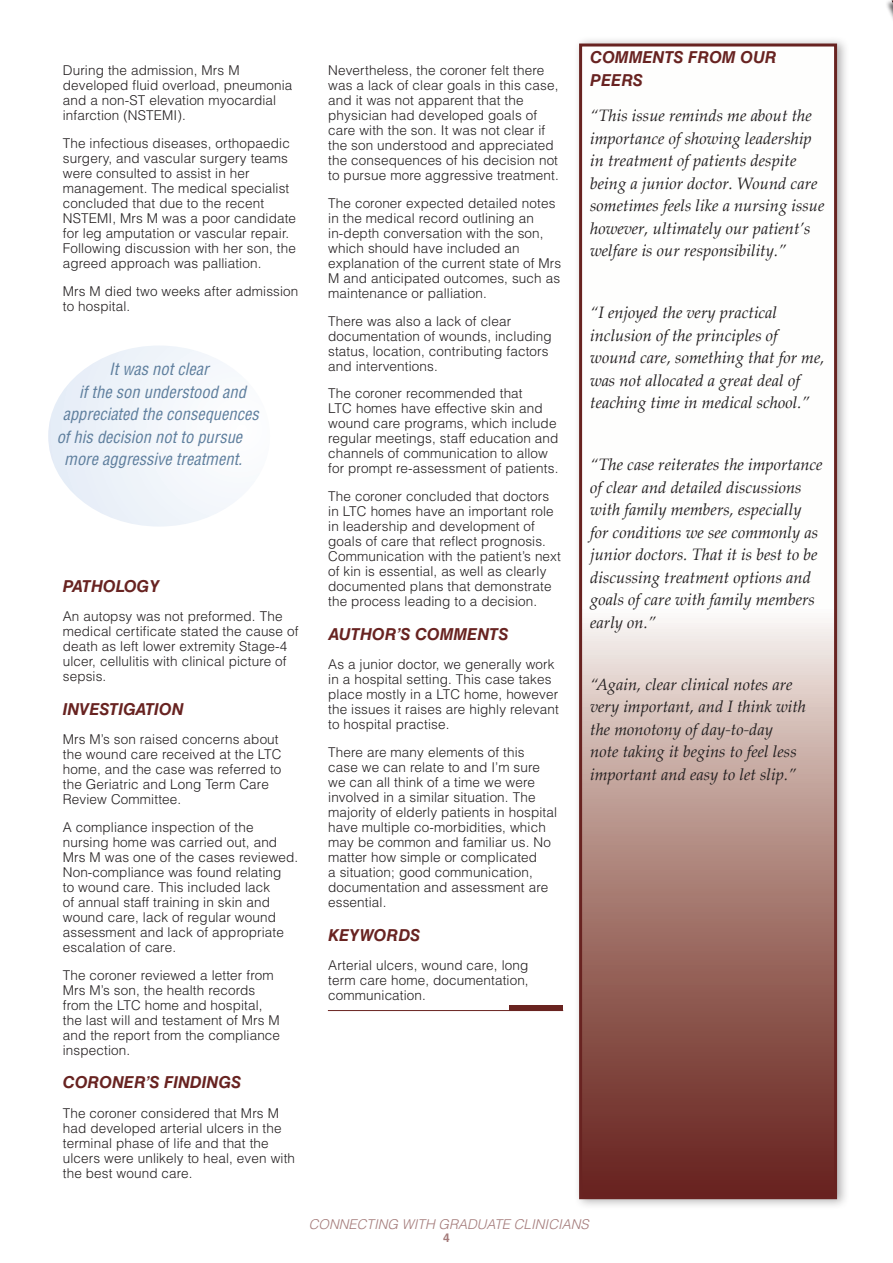
<style>
.page{position:relative;width:893px;height:1263px;background:#fff}
.page>*{position:absolute;margin:0;border:0;box-sizing:border-box;transform-origin:0 0}
.Pull_quote{font:italic 16.5px/22.5px "Palatino Linotype";color:#231f20}
.Pull_quote-2{font:italic condensed 16.5px "Helvetica LT Std";color:#5e7e9d}
.sub-headings_and_hea{font:italic 700 16.5px "Helvetica LT Std";color:#682321}
.Body_Text{font:italic 700 16.5px/22.5px "Helvetica LT Std";color:#682321}
.Body_Text-2{font:300 13.5px/15px "Helvetica LT Std";letter-spacing:.01em;color:#231f20}
.Case_Body_Subhead{font:italic 300 13.5px "Helvetica LT Std";color:#a47b7a}
.t1{font:700 12px "Helvetica LT Std";color:#a47b7a}
</style>
<div class="page">
<hr style="left:328px;top:1010px;width:235px;height:1px;background:#692320">
<div style="left:510px;top:1005px;width:53px;height:6px;background:#692320"></div>
<div style="left:574px;top:36px;width:276px;height:1173px;background:#231f20;opacity:.35"></div>
<svg style="left:583px;top:48px;width:250px;height:1147px"></svg>
<div style="left:579px;top:44px;width:258px;height:1155px;border:3px solid #682321"></div>
<svg style="left:48px;top:346px;width:189px;height:180px"></svg>
<p class="Body_Text-2" style="left:63px;top:63px;width:231px">During the admission, Mrs M developed fluid overload, pneumonia and a non-ST elevation myocardial infarction (NSTEMI).</p>
<p class="Body_Text-2" style="left:63px;top:135px;width:235px">The infectious diseases, orthopaedic surgery, and vascular surgery teams were consulted to assist in her management. The medical specialist concluded that due to the recent NSTEMI, Mrs M was a poor candidate for leg amputation or vascular repair.<br>Following discussion with her son, the agreed approach was palliation.</p>
<p class="Body_Text-2" style="left:63px;top:283px;width:237px">Mrs M died two weeks after admission to hospital.</p>
<p class="Pull_quote-2" style="left:109px;top:359px;width:101px">It was not clear</p>
<p class="Pull_quote-2" style="left:79px;top:381px;width:168px">if the son understood and</p>
<p class="Pull_quote-2" style="left:63px;top:404px;width:198px">appreciated the consequences</p>
<p class="Pull_quote-2" style="left:57px;top:426px;width:187px">of his decision not to pursue</p>
<p class="Pull_quote-2" style="left:64px;top:449px;width:180px">more aggressive treatment.</p>
<p class="sub-headings_and_hea" style="left:63px;top:576px;width:98px">PATHOLOGY</p>
<p class="Body_Text-2" style="left:63px;top:609px;width:237px">An autopsy was not preformed. The medical certificate stated the cause of death as left lower extremity Stage-4 ulcer, cellulitis with clinical picture of sepsis.</p>
<p class="sub-headings_and_hea" style="left:63px;top:699px;width:122px">INVESTIGATION</p>
<p class="Body_Text-2" style="left:63px;top:732px;width:220px">Mrs M’s son raised concerns about the wound care received at the LTC home, and the case was referred to the Geriatric and Long Term Care<br>Review Committee.</p>
<p class="Body_Text-2" style="left:63px;top:819px;width:237px">A compliance inspection of the nursing home was carried out, and<br>Mrs M was one of the cases reviewed.<br>Non-compliance was found relating<br>to wound care. This included lack<br>of annual staff training in skin and wound care, lack of regular wound assessment and lack of appropriate escalation of care.</p>
<p class="Body_Text-2" style="left:63px;top:967px;width:219px">The coroner reviewed a letter from<br>Mrs M’s son, the health records from the LTC home and hospital, the last will and testament of Mrs M and the report from the compliance inspection.</p>
<p class="sub-headings_and_hea" style="left:63px;top:1072px;width:180px">CORONER’S FINDINGS</p>
<p class="Body_Text-2" style="left:63px;top:1105px;width:234px">The coroner considered that Mrs M had developed arterial ulcers in the terminal phase of life and that the ulcers were unlikely to heal, even with the best wound care.</p>
<p class="Body_Text-2" style="left:328px;top:63px;width:232px">Nevertheless, the coroner felt there was a lack of clear goals in this case, and it was not apparent that the physician had developed goals of care with the son. It was not clear if the son understood and appreciated the consequences of his decision not to pursue more aggressive treatment.</p>
<p class="Body_Text-2" style="left:328px;top:195px;width:234px">The coroner expected detailed notes in the medical record outlining an in-depth conversation with the son, which should have included an explanation of the current state of Mrs M and anticipated outcomes, such as maintenance or palliation.</p>
<p class="Body_Text-2" style="left:328px;top:313px;width:225px">There was also a lack of clear documentation of wounds, including status, location, contributing factors and interventions.</p>
<p class="Body_Text-2" style="left:328px;top:386px;width:232px">The coroner recommended that<br>LTC homes have effective skin and wound care programs, which include regular meetings, staff education and channels of communication to allow for prompt re-assessment of patients.</p>
<p class="Body_Text-2" style="left:328px;top:489px;width:234px">The coroner concluded that doctors in LTC homes have an important role in leadership and development of goals of care that reflect prognosis.<br>Communication with the patient’s next of kin is essential, as well as clearly documented plans that demonstrate the process leading to a decision.</p>
<p class="sub-headings_and_hea" style="left:328px;top:624px;width:182px">AUTHOR’S COMMENTS</p>
<p class="Body_Text-2" style="left:328px;top:657px;width:232px">As a junior doctor, we generally work in a hospital setting. This case takes place mostly in a LTC home, however the issues it raises are highly relevant to hospital practise.</p>
<p class="Body_Text-2" style="left:328px;top:744px;width:230px">There are many elements of this case we can relate to and I’m sure we can all think of a time we were involved in a similar situation. The majority of elderly patients in hospital have multiple co-morbidities, which may be common and familiar us. No matter how simple or complicated<br>a situation; good communication, documentation and assessment are essential.</p>
<p class="sub-headings_and_hea" style="left:328px;top:925px;width:94px">KEYWORDS</p>
<p class="Body_Text-2" style="left:328px;top:957px;width:202px;text-align:justify">Arterial ulcers, wound care, long term care home, documentation, communication.</p>
<p class="Body_Text" style="left:590px;top:46px;width:188px">COMMENTS FROM OUR<br>PEERS</p>
<p class="Pull_quote" style="left:590px;top:104px;width:236px">“This issue reminds me about the importance of showing leadership in treatment of patients despite being a junior doctor. Wound care sometimes feels like a nursing issue however, ultimately our patient’s welfare is our responsibility.”</p>
<p class="Pull_quote" style="left:590px;top:301px;width:236px">“I enjoyed the very practical inclusion of the principles of wound care, something that for me, was not allocated a great deal of teaching time in medical school.”</p>
<p class="Pull_quote" style="left:590px;top:453px;width:234px">“The case reiterates the importance of clear and detailed discussions with family members, especially for conditions we see commonly as junior doctors. That it is best to be discussing treatment options and goals of care with family members early on.”</p>
<p class="Pull_quote" style="left:590px;top:672px;width:218px">“Again, clear clinical notes are very important, and I think with the monotony of day-to-day<br>note taking it begins to feel less important and easy to let slip.”</p>
<p class="Case_Body_Subhead" style="left:309px;top:1216px;width:282px">CONNECTING WITH GRADUATE CLINICIANS</p>
<p class="t1" style="left:443px;top:1230px;width:8px">4</p>
</div>
